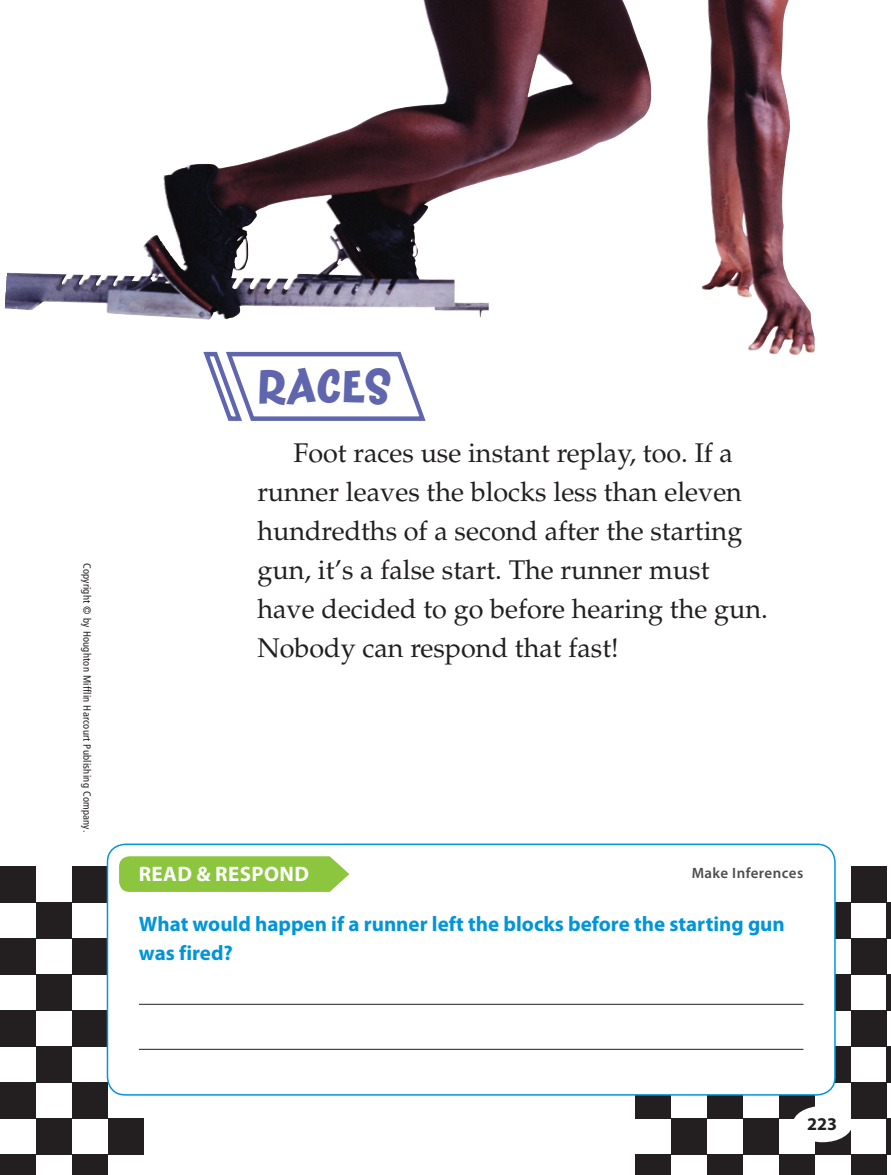
<style>
.page{position:relative;width:891px;height:1175px;background:#fff}
.page>*{position:absolute;margin:0;border:0;box-sizing:border-box;transform-origin:0 0}
.subhead{font:800 45px "Fontesque Sans OT";letter-spacing:.01em;color:#6066ae}
.BodyTxt{font:27px/39px "Palatino LT Std";color:#231f20}
.p-readrespondquestio{font:700 21px/28.5px "Myriad Pro";color:#0095d9}
.ReadRespond-head{font:700 21px "Myriad Pro";letter-spacing:.02em;color:#fff}
.t1{font:700 18px "Myriad Pro";color:#231f20}
.t2{font:600 15px "Myriad Pro";letter-spacing:.03em;color:#231f20}
.t3{font:10.5px "HMS Frutiger Cond Std";letter-spacing:.02em;color:#231f20}
</style>
<div class="page">
<img style="left:163px;top:0;width:652px;height:355px">
<svg style="left:200px;top:350px;width:229px;height:71px"></svg>
<div style="left:0;top:866px;width:36px;height:36px;background:#231f20"></div>
<div style="left:0;top:938px;width:36px;height:36px;background:#231f20"></div>
<div style="left:0;top:1010px;width:36px;height:36px;background:#231f20"></div>
<div style="left:0;top:1082px;width:36px;height:36px;background:#231f20"></div>
<div style="left:0;top:1154px;width:36px;height:20px;background:#231f20"></div>
<div style="left:36px;top:902px;width:36px;height:36px;background:#231f20"></div>
<div style="left:36px;top:974px;width:36px;height:36px;background:#231f20"></div>
<div style="left:36px;top:1046px;width:36px;height:36px;background:#231f20"></div>
<div style="left:36px;top:1118px;width:36px;height:36px;background:#231f20"></div>
<div style="left:72px;top:866px;width:36px;height:36px;background:#231f20"></div>
<div style="left:72px;top:938px;width:36px;height:36px;background:#231f20"></div>
<div style="left:72px;top:1010px;width:36px;height:36px;background:#231f20"></div>
<div style="left:72px;top:1082px;width:36px;height:36px;background:#231f20"></div>
<div style="left:72px;top:1154px;width:36px;height:20px;background:#231f20"></div>
<div style="left:108px;top:1118px;width:36px;height:36px;background:#231f20"></div>
<div style="left:635px;top:1082px;width:36px;height:36px;background:#231f20"></div>
<div style="left:635px;top:1154px;width:36px;height:20px;background:#231f20"></div>
<div style="left:671px;top:1118px;width:36px;height:36px;background:#231f20"></div>
<div style="left:707px;top:1082px;width:36px;height:36px;background:#231f20"></div>
<div style="left:707px;top:1154px;width:36px;height:20px;background:#231f20"></div>
<div style="left:743px;top:1118px;width:36px;height:36px;background:#231f20"></div>
<div style="left:779px;top:1082px;width:36px;height:36px;background:#231f20"></div>
<div style="left:779px;top:1154px;width:36px;height:20px;background:#231f20"></div>
<div style="left:815px;top:902px;width:36px;height:36px;background:#231f20"></div>
<div style="left:815px;top:974px;width:36px;height:36px;background:#231f20"></div>
<div style="left:815px;top:1046px;width:36px;height:36px;background:#231f20"></div>
<div style="left:815px;top:1118px;width:36px;height:36px;background:#231f20"></div>
<div style="left:851px;top:866px;width:36px;height:36px;background:#231f20"></div>
<div style="left:851px;top:938px;width:36px;height:36px;background:#231f20"></div>
<div style="left:851px;top:1010px;width:36px;height:36px;background:#231f20"></div>
<div style="left:851px;top:1082px;width:36px;height:36px;background:#231f20"></div>
<div style="left:851px;top:1154px;width:36px;height:20px;background:#231f20"></div>
<hr style="left:887px;top:902px;width:4px;height:36px;background:#231f20">
<hr style="left:887px;top:974px;width:4px;height:36px;background:#231f20">
<hr style="left:887px;top:1046px;width:4px;height:36px;background:#231f20">
<hr style="left:887px;top:1118px;width:4px;height:36px;background:#231f20">
<div style="left:107px;top:844px;width:728px;height:250px;background:#fff;border-radius:18px"></div>
<div style="left:107px;top:843px;width:729px;height:252px;border:2px solid #0095d9;border-radius:18px"></div>
<svg style="left:119px;top:856px;width:230px;height:36px;background:#91c948"></svg>
<hr style="left:139px;top:1004px;width:664px;height:1px;background:#231f20">
<hr style="left:139px;top:1048px;width:664px;height:1px;background:#231f20">
<div style="left:793px;top:1106px;width:59px;height:36px;background:#fff;border-radius:50%"></div>
<p class="t3" style="left:93px;top:562px;width:271px;rotate:90deg">Copyright © by Houghton Mifflin Harcourt Publishing Company.</p>
<p class="subhead" style="left:258px;top:359px;width:135px">RACES</p>
<p class="BodyTxt" style="left:257px;top:434px;width:512px;text-indent:36px">Foot races use instant replay, too. If a runner leaves the blocks less than eleven hundredths of a second after the starting gun, it’s a false start. The runner must have decided to go before hearing the gun.<br>Nobody can respond that fast!</p>
<p class="ReadRespond-head" style="left:139px;top:862px;width:172px">READ &amp; RESPOND</p>
<p class="t2" style="left:691px;top:864px;width:113px">Make Inferences</p>
<p class="p-readrespondquestio" style="left:139px;top:910px;width:647px">What would happen if a runner left the blocks before the starting gun was fired?</p>
<p class="t1" style="left:807px;top:1113px;width:31px">223</p>
</div>
